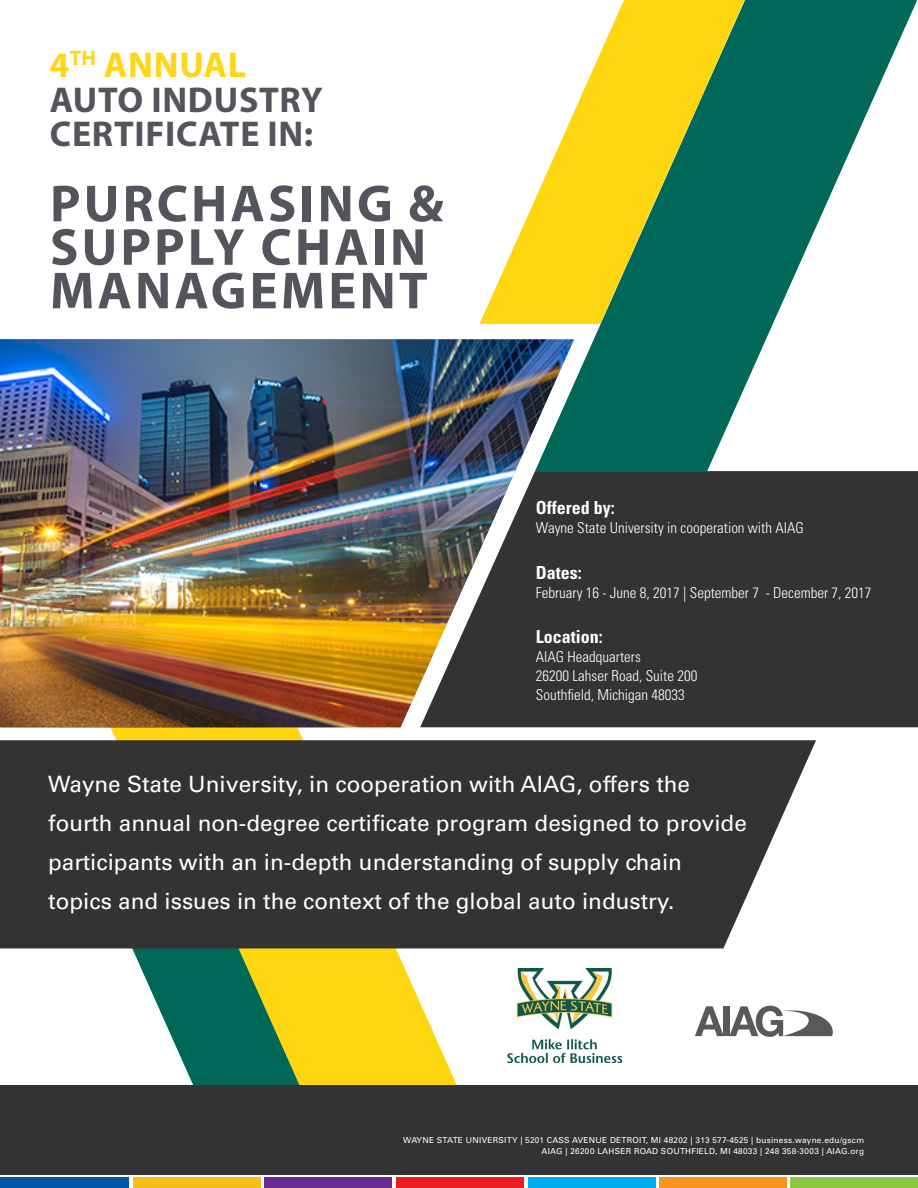
<style>
.page{position:relative;width:918px;height:1188px;background:#fff}
.page>*{position:absolute;margin:0;border:0;box-sizing:border-box;transform-origin:0 0}
.t1{font:700 52.5px/43.5px "Myriad Pro";letter-spacing:.06em;color:#53555c}
.t2{font:700 36px/34.5px "Myriad Pro";letter-spacing:.02em;color:#53555c}
.t3{font:22.5px/39px "Univers LT Std";color:#fff}
.t4{font:700 condensed 18px "Univers LT Std";color:#fff}
.t5{font:300 condensed 15px/18.8px "Univers LT Std";color:#fff}
.t6{font:8.25px/10.5px "Univers LT Std";letter-spacing:.03em;color:#fff;text-align:right}
.s1{color:#ffd615}
</style>
<div class="page">
<div style="left:0;top:1178px;width:129px;height:10px;background:#0055a7"></div>
<div style="left:133px;top:1178px;width:128px;height:10px;background:#f4bf18"></div>
<div style="left:264px;top:1178px;width:128px;height:10px;background:#682c91"></div>
<div style="left:396px;top:1178px;width:128px;height:10px;background:#ed1d24"></div>
<div style="left:528px;top:1178px;width:127px;height:10px;background:#00aeef"></div>
<div style="left:659px;top:1178px;width:128px;height:10px;background:#f7931e"></div>
<div style="left:791px;top:1178px;width:127px;height:10px;background:#8dc73f"></div>
<div style="left:574px;top:471px;width:344px;height:256px;background:#343333"></div>
<svg style="left:72px;top:727px;width:424px;height:358px;fill:#fed60f"></svg>
<svg style="left:83px;top:948px;width:242px;height:137px"></svg>
<img style="left:0;top:339px;width:574px;height:388px">
<div style="left:0;top:740px;width:816px;height:208px;background:#343333"></div>
<svg style="left:535px;top:0;width:382px;height:471px;fill:#006858"></svg>
<svg style="left:480px;top:0;width:265px;height:324px"></svg>
<div style="left:0;top:1085px;width:918px;height:89px;background:#343333"></div>
<img style="left:508px;top:969px;width:113px;height:94px">
<svg style="left:695px;top:1006px;width:138px;height:31px"></svg>
<h2 class="t2" style="left:50px;top:47px;width:275px"><span class="s1">4</span><sup>TH</sup> <span class="s1">ANNUAL<br></span>AUTO INDUSTRY<br>CERTIFICATE IN:</h2>
<h1 class="t1" style="left:50px;top:180px;width:395px">PURCHASING &amp;<br>SUPPLY CHAIN<br>MANAGEMENT</h1>
<p class="t4" style="left:536px;top:497px;width:80px">Offered by:</p>
<p class="t5" style="left:536px;top:518px;width:269px">Wayne State University in cooperation with AIAG</p>
<p class="t4" style="left:536px;top:561px;width:47px">Dates:</p>
<p class="t5" style="left:536px;top:583px;width:337px">February 16 - June 8, 2017 | September 7 - December 7, 2017</p>
<p class="t4" style="left:536px;top:626px;width:68px">Location:</p>
<p class="t5" style="left:536px;top:647px;width:163px">AIAG Headquarters<br>26200 Lahser Road, Suite 200<br>Southfield, Michigan 48033</p>
<p class="t3" style="left:48px;top:765px;width:700px">Wayne State University, in cooperation with AIAG, offers the fourth annual non-degree certificate program designed to provide participants with an in-depth understanding of supply chain topics and issues in the context of the global auto industry.</p>
<p class="t6" style="left:403px;top:1135px;width:462px">WAYNE STATE UNIVERSITY | 5201 CASS AVENUE DETROIT, MI 48202 | 313 577-4525 | business.wayne.edu/gscm<br>AIAG | 26200 LAHSER ROAD SOUTHFIELD, MI 48033 | 248 358-3003 | AIAG.org</p>
</div>
